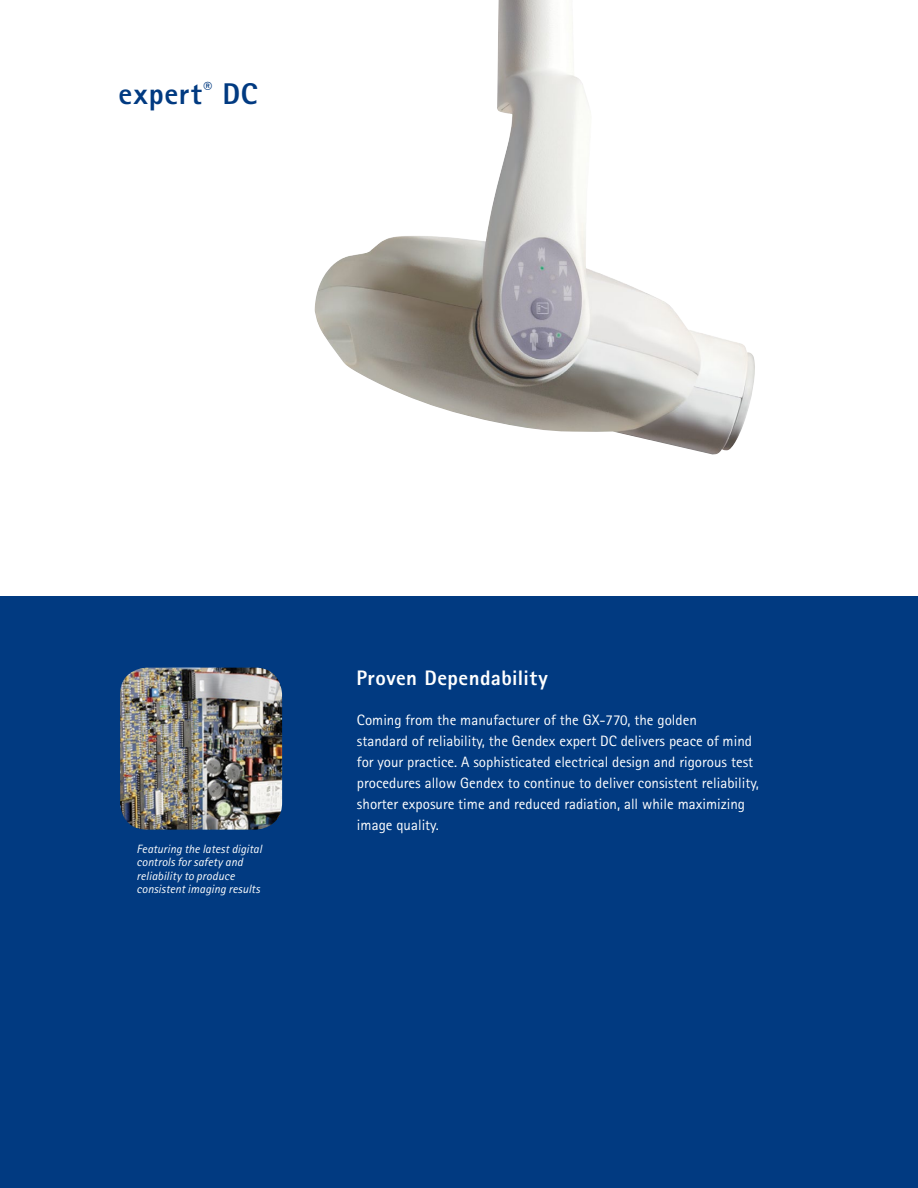
<style>
.page{position:relative;width:918px;height:1188px;background:#fff}
.page>*{position:absolute;margin:0;border:0;box-sizing:border-box;transform-origin:0 0}
.t1{font:800 30px "Rotis Sans Serif";letter-spacing:.03em;color:#013a81}
.t2{font:800 21px "Rotis Sans Serif";letter-spacing:.02em;color:#fff}
.t3{font:15px/21px "Rotis Sans Serif";color:#fff}
.t4{font:italic 12px/13.5px "Rotis Sans Serif";letter-spacing:.005em;color:#fff}
</style>
<div class="page">
<div style="left:0;top:597px;width:918px;height:591px;background:#013a81"></div>
<img style="left:120px;top:668px;width:162px;height:162px">
<img style="left:315px;top:0;width:440px;height:455px">
<h1 class="t1" style="left:118px;top:75px;width:141px">expert<sup>®</sup> DC</h1>
<p class="t4" style="left:136px;top:842px;width:127px">Featuring the latest digital controls for safety and reliability to produce consistent imaging results</p>
<h2 class="t2" style="left:356px;top:664px;width:193px">Proven Dependability</h2>
<p class="t3" style="left:357px;top:709px;width:404px">Coming from the manufacturer of the GX-770, the golden<br>standard of reliability, the Gendex expert DC delivers peace of mind for your practice. A sophisticated electrical design and rigorous test procedures allow Gendex to continue to deliver consistent reliability, shorter exposure time and reduced radiation, all while maximizing image quality.</p>
</div>
